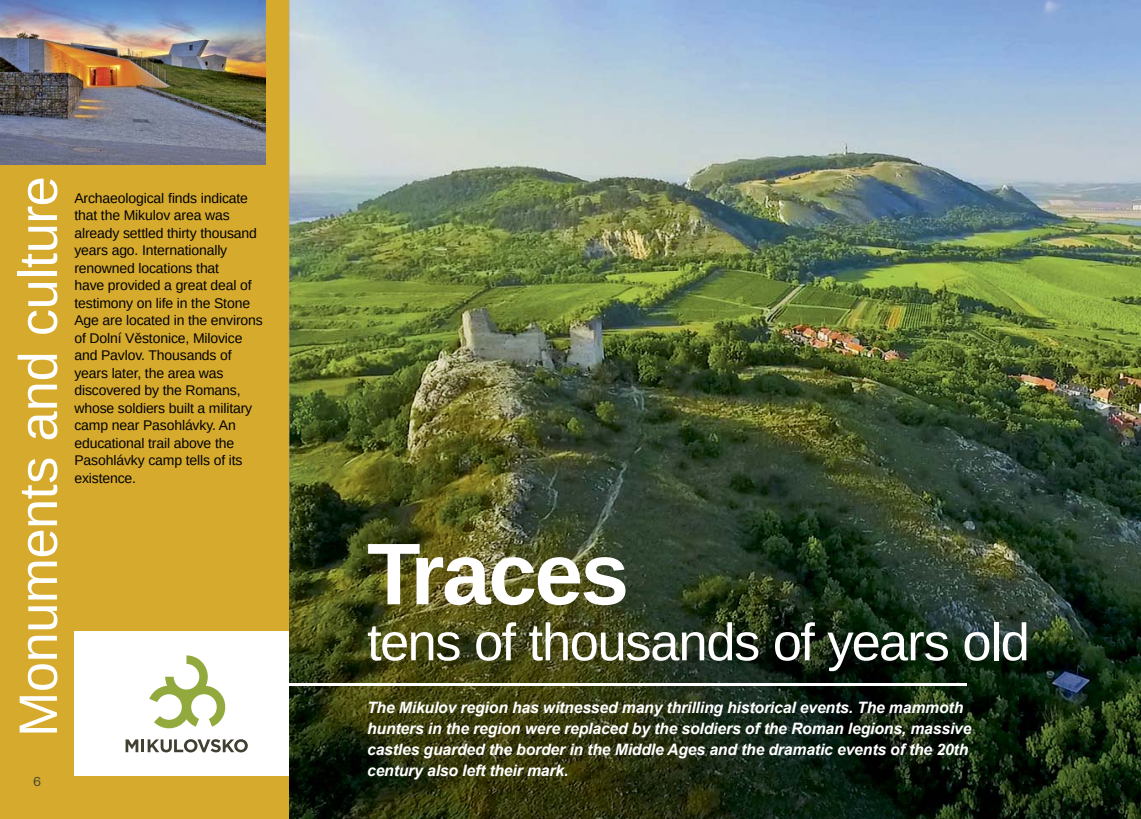
<style>
.page{position:relative;width:1141px;height:819px;background:#fff}
.page>*{position:absolute;margin:0;border:0;box-sizing:border-box;transform-origin:0 0}
.t1{font:700 87.5px "Arimo";letter-spacing:-.03em;color:#fff}
.t2{font:54.25px "Arimo";letter-spacing:-.01em;color:#fff}
.t3{font:52.5px "Arimo";letter-spacing:-.03em;color:#fff}
.t4{font:italic 700 15.75px/21px "Arial";letter-spacing:-.01em;color:#fff}
.t5{font:14px/17.5px "Arimo";letter-spacing:-.01em;color:#000}
.t6{font:14px "Nimbus Sans DOT";color:#424032}
</style>
<div class="page">
<div style="left:0;top:0;width:354px;height:819px;background:#d6aa2d"></div>
<img style="left:289px;top:0;width:852px;height:569px">
<img style="left:289px;top:569px;width:852px;height:250px">
<img style="left:0;top:0;width:265px;height:164px">
<hr style="left:289px;top:683px;width:678px;height:3px;background:#fff">
<div style="left:74px;top:631px;width:215px;height:145px;background:#fff"></div>
<svg style="left:126px;top:739px;width:122px;height:13px"></svg>
<svg style="left:149px;top:655px;width:77px;height:73px"></svg>
<h2 class="t2" style="left:4px;top:737px;width:562px;rotate:-90deg">Monuments and culture</h2>
<p class="t5" style="left:74px;top:189px;width:190px">Archaeological finds indicate that the Mikulov area was already settled thirty thousand years ago. Internationally renowned locations that<br>have provided a great deal of testimony on life in the Stone<br>Age are located in the environs of Dolní Věstonice, Milovice and Pavlov. Thousands of years later, the area was discovered by the Romans, whose soldiers built a military camp near Pasohlávky. An educational trail above the<br>Pasohlávky camp tells of its existence.</p>
<p class="t6" style="left:33px;top:773px;width:10px">6</p>
<h1 class="t1" style="left:367px;top:514px;width:263px">Traces</h1>
<h3 class="t3" style="left:367px;top:608px;width:664px">tens of thousands of years old</h3>
<p class="t4" style="left:367px;top:697px;width:606px">The Mikulov region has witnessed many thrilling historical events. The mammoth hunters in the region were replaced by the soldiers of the Roman legions, massive castles guarded the border in the Middle Ages and the dramatic events of the 20th century also left their mark.</p>
</div>
